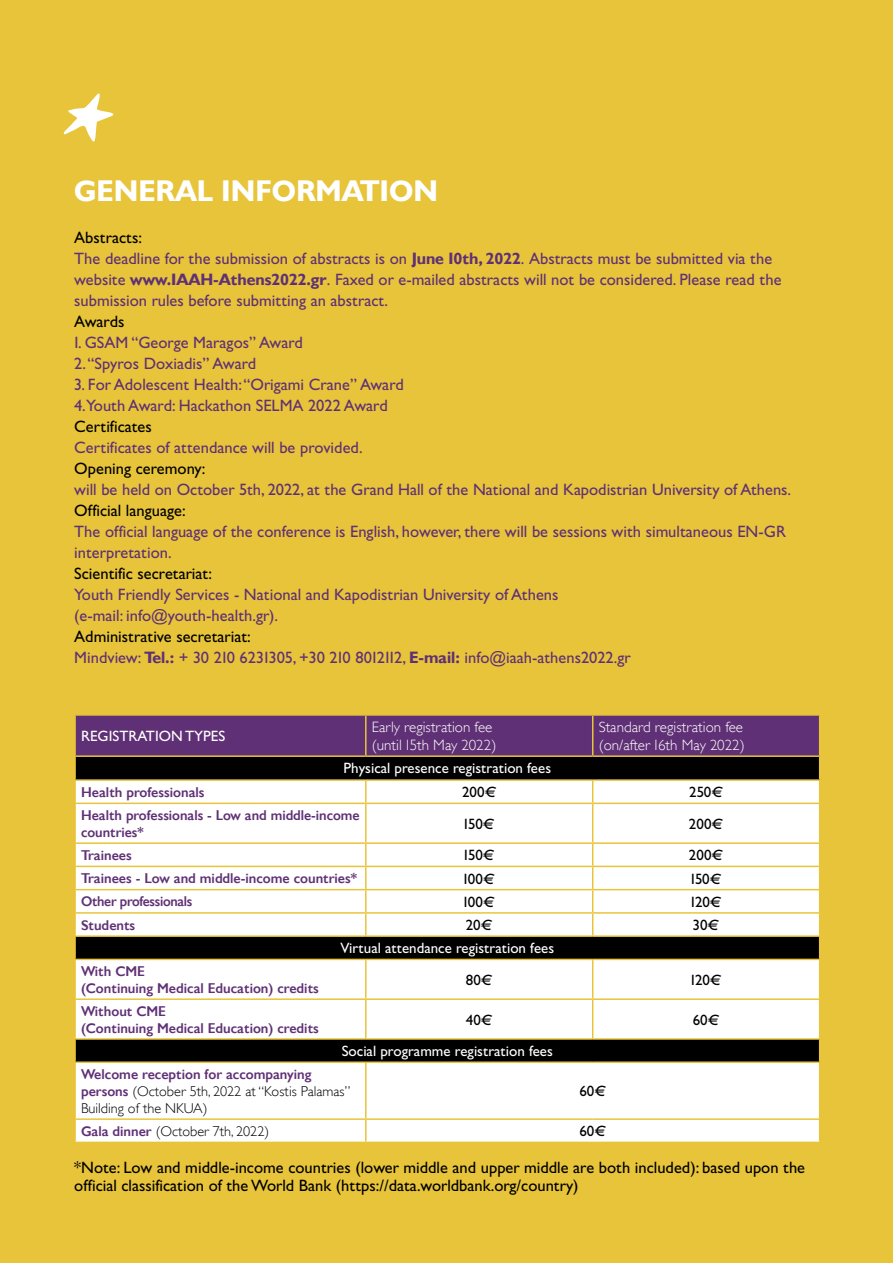
<style>
.page{position:relative;width:893px;height:1263px;background:#e8c43a}
.page>*{position:absolute;margin:0;border:0;box-sizing:border-box;transform-origin:0 0}
.t1{font:700 30px "Gill Sans Hel";color:#fff}
.t2{font:16.5px/21px "Gill Sans Hel";color:#5f3075}
.t3{font:16.5px/18px "Gill Sans Hel";color:#000}
.t4{font:15px "Gill Sans Hel";color:#fff}
.t5{font:300 15px/18px "Gill Sans Hel";color:#fff}
.t6{font:15px "Gill Sans Hel";color:#000}
.t7{font:600 14.25px/17.1px "Gill Sans Hel";color:#5f3075}
.t8{font:300 14.25px/17.1px "Gill Sans Hel";color:#000}
.t9{font:600 14.25px "Gill Sans Hel";letter-spacing:-.02em;color:#5f3075}
.s1{color:#000}
.s2{font-weight:700}
.s3{font-weight:600;color:#5f3075}
</style>
<div class="page">
<svg style="left:64px;top:94px;width:49px;height:47px"></svg>
<div style="left:76px;top:804px;width:743px;height:338px;background:#fff"></div>
<svg style="left:76px;top:937px;width:743px;height:124px;background:#a3a3a2"></svg>
<svg style="left:75px;top:715px;width:745px;height:88px;background:#755e76"></svg>
<hr style="left:365px;top:804px;width:2px;height:38px;background:#e8c43a">
<hr style="left:592px;top:804px;width:1px;height:38px;background:#e8c43a">
<hr style="left:74px;top:842px;width:292px;height:2px;background:#e8c43a">
<hr style="left:366px;top:842px;width:227px;height:2px;background:#e8c43a">
<hr style="left:365px;top:844px;width:2px;height:22px;background:#e8c43a">
<hr style="left:593px;top:842px;width:227px;height:2px;background:#e8c43a">
<hr style="left:74px;top:866px;width:292px;height:1px;background:#e8c43a">
<hr style="left:366px;top:866px;width:227px;height:1px;background:#e8c43a">
<hr style="left:365px;top:867px;width:2px;height:22px;background:#e8c43a">
<hr style="left:593px;top:866px;width:227px;height:1px;background:#e8c43a">
<hr style="left:74px;top:889px;width:292px;height:1px;background:#e8c43a">
<hr style="left:366px;top:889px;width:227px;height:1px;background:#e8c43a">
<hr style="left:365px;top:890px;width:2px;height:22px;background:#e8c43a">
<hr style="left:593px;top:889px;width:227px;height:1px;background:#e8c43a">
<hr style="left:74px;top:912px;width:292px;height:2px;background:#e8c43a">
<hr style="left:366px;top:912px;width:227px;height:2px;background:#e8c43a">
<hr style="left:365px;top:914px;width:2px;height:21px;background:#e8c43a">
<hr style="left:593px;top:912px;width:227px;height:2px;background:#e8c43a">
<svg style="left:592px;top:844px;width:1px;height:91px"></svg>
<hr style="left:74px;top:935px;width:292px;height:2px;background:#e8c43a">
<hr style="left:366px;top:935px;width:227px;height:2px;background:#e8c43a">
<hr style="left:593px;top:935px;width:227px;height:2px;background:#e8c43a">
<hr style="left:74px;top:959px;width:292px;height:1px;background:#e8c43a">
<hr style="left:366px;top:959px;width:227px;height:1px;background:#e8c43a">
<hr style="left:365px;top:960px;width:2px;height:38px;background:#e8c43a">
<hr style="left:593px;top:959px;width:227px;height:1px;background:#e8c43a">
<hr style="left:592px;top:960px;width:1px;height:38px;background:#e8c43a">
<hr style="left:74px;top:998px;width:292px;height:2px;background:#e8c43a">
<hr style="left:366px;top:998px;width:227px;height:2px;background:#e8c43a">
<hr style="left:365px;top:1000px;width:2px;height:38px;background:#e8c43a">
<hr style="left:593px;top:998px;width:227px;height:2px;background:#e8c43a">
<hr style="left:592px;top:1000px;width:1px;height:38px;background:#e8c43a">
<hr style="left:74px;top:1038px;width:292px;height:2px;background:#e8c43a">
<hr style="left:366px;top:1038px;width:227px;height:2px;background:#e8c43a">
<hr style="left:593px;top:1038px;width:227px;height:2px;background:#e8c43a">
<hr style="left:74px;top:1061px;width:292px;height:2px;background:#e8c43a">
<hr style="left:366px;top:1061px;width:227px;height:2px;background:#e8c43a">
<hr style="left:365px;top:1063px;width:2px;height:55px;background:#e8c43a">
<hr style="left:593px;top:1061px;width:227px;height:2px;background:#e8c43a">
<hr style="left:74px;top:1118px;width:292px;height:2px;background:#e8c43a">
<hr style="left:366px;top:1118px;width:227px;height:2px;background:#e8c43a">
<hr style="left:365px;top:1120px;width:2px;height:22px;background:#e8c43a">
<hr style="left:593px;top:1118px;width:227px;height:2px;background:#e8c43a">
<h1 class="t1" style="left:74px;top:174px;width:365px">GENERAL INFORMATION</h1>
<p class="t2" style="left:74px;top:227px;width:709px"><span class="s1">Abstracts:<br></span>The deadline for the submission of abstracts is on <span class="s2">June 10th, 2022</span>. Abstracts must be submitted via the website <span class="s2">www.ΙΑΑΗ-Αthens2022.gr</span>. Faxed or e-mailed abstracts will not be considered. Please read the submission rules before submitting an abstract.</p>
<p class="t3" style="left:74px;top:313px;width:52px">Awards</p>
<p class="t2" style="left:74px;top:332px;width:230px">1. GSAM “George Maragos” Award</p>
<p class="t2" style="left:74px;top:353px;width:183px">2. “Spyros Doxiadis” Award</p>
<p class="t2" style="left:74px;top:374px;width:331px">3. For Adolescent Health: “Origami Crane” Award<br>4.Youth Award: Hackathon SELMA 2022 Award</p>
<p class="t3" style="left:74px;top:418px;width:79px">Certificates</p>
<p class="t2" style="left:74px;top:437px;width:290px">Certificates of attendance will be provided.</p>
<p class="t3" style="left:74px;top:460px;width:133px">Opening ceremony:</p>
<p class="t2" style="left:74px;top:479px;width:718px">will be held on October 5th, 2022, at the Grand Hall of the National and Kapodistrian University of Athens.</p>
<p class="t3" style="left:74px;top:502px;width:113px">Official language:</p>
<p class="t2" style="left:74px;top:521px;width:713px">The official language of the conference is English, however, there will be sessions with simultaneous EN-GR interpretation.</p>
<p class="t3" style="left:74px;top:565px;width:139px">Scientific secretariat:</p>
<p class="t2" style="left:74px;top:584px;width:486px">Youth Friendly Services - National and Kapodistrian University of Athens (e-mail: info@youth-health.gr).</p>
<p class="t2" style="left:74px;top:626px;width:558px"><span class="s1">Administrative secretariat:<br></span>Mindview: <span class="s2">Tel.:</span> + 30 210 6231305, +30 210 8012112, <span class="s2">E-mail:</span> info@iaah-athens2022.gr</p>
<p class="t4" style="left:81px;top:728px;width:146px">REGISTRATION TYPES</p>
<p class="t5" style="left:372px;top:718px;width:126px">Early registration fee (until 15th May 2022)</p>
<p class="t5" style="left:599px;top:718px;width:148px">Standard registration fee (on/after 16th May 2022)</p>
<p class="t4" style="left:344px;top:760px;width:209px">Physical presence registration fees</p>
<p class="t7" style="left:81px;top:783px;width:125px">Health professionals</p>
<p class="t6" style="left:462px;top:784px;width:36px">200€</p>
<p class="t6" style="left:689px;top:784px;width:36px">250€</p>
<p class="t7" style="left:81px;top:807px;width:280px">Health professionals - Low and middle-income countries*</p>
<p class="t6" style="left:464px;top:816px;width:32px">150€</p>
<p class="t6" style="left:689px;top:816px;width:36px">200€</p>
<p class="t7" style="left:81px;top:846px;width:52px">Trainees</p>
<p class="t6" style="left:464px;top:847px;width:32px">150€</p>
<p class="t6" style="left:689px;top:847px;width:36px">200€</p>
<p class="t7" style="left:81px;top:870px;width:277px">Trainees - Low and middle-income countries*</p>
<p class="t6" style="left:464px;top:870px;width:33px">100€</p>
<p class="t6" style="left:691px;top:870px;width:32px">150€</p>
<p class="t9" style="left:81px;top:893px;width:113px">Other professionals</p>
<p class="t6" style="left:464px;top:894px;width:33px">100€</p>
<p class="t6" style="left:691px;top:894px;width:32px">120€</p>
<p class="t7" style="left:81px;top:916px;width:56px">Students</p>
<p class="t6" style="left:466px;top:917px;width:28px">20€</p>
<p class="t6" style="left:693px;top:917px;width:28px">30€</p>
<p class="t4" style="left:341px;top:940px;width:215px">Virtual attendance registration fees</p>
<p class="t7" style="left:81px;top:963px;width:239px">With CME<br>(Continuing Medical Education) credits</p>
<p class="t6" style="left:466px;top:972px;width:28px">80€</p>
<p class="t6" style="left:691px;top:972px;width:32px">120€</p>
<p class="t7" style="left:81px;top:1002px;width:239px">Without CME<br>(Continuing Medical Education) credits</p>
<p class="t6" style="left:466px;top:1011px;width:28px">40€</p>
<p class="t6" style="left:693px;top:1011px;width:28px">60€</p>
<p class="t4" style="left:342px;top:1043px;width:213px">Social programme registration fees</p>
<p class="t8" style="left:81px;top:1066px;width:271px"><span class="s3">Welcome reception for accompanying persons</span> (October 5th, 2022 at “Kostis Palamas”<br>Building of the NKUA)</p>
<p class="t6" style="left:579px;top:1083px;width:28px">60€</p>
<p class="t8" style="left:81px;top:1122px;width:190px"><span class="s3">Gala dinner</span> (October 7th, 2022)</p>
<p class="t6" style="left:579px;top:1123px;width:28px">60€</p>
<p class="t3" style="left:74px;top:1159px;width:732px">*Note: Low and middle-income countries (lower middle and upper middle are both included): based upon the official classification of the World Bank (https://data.worldbank.org/country)</p>
</div>
